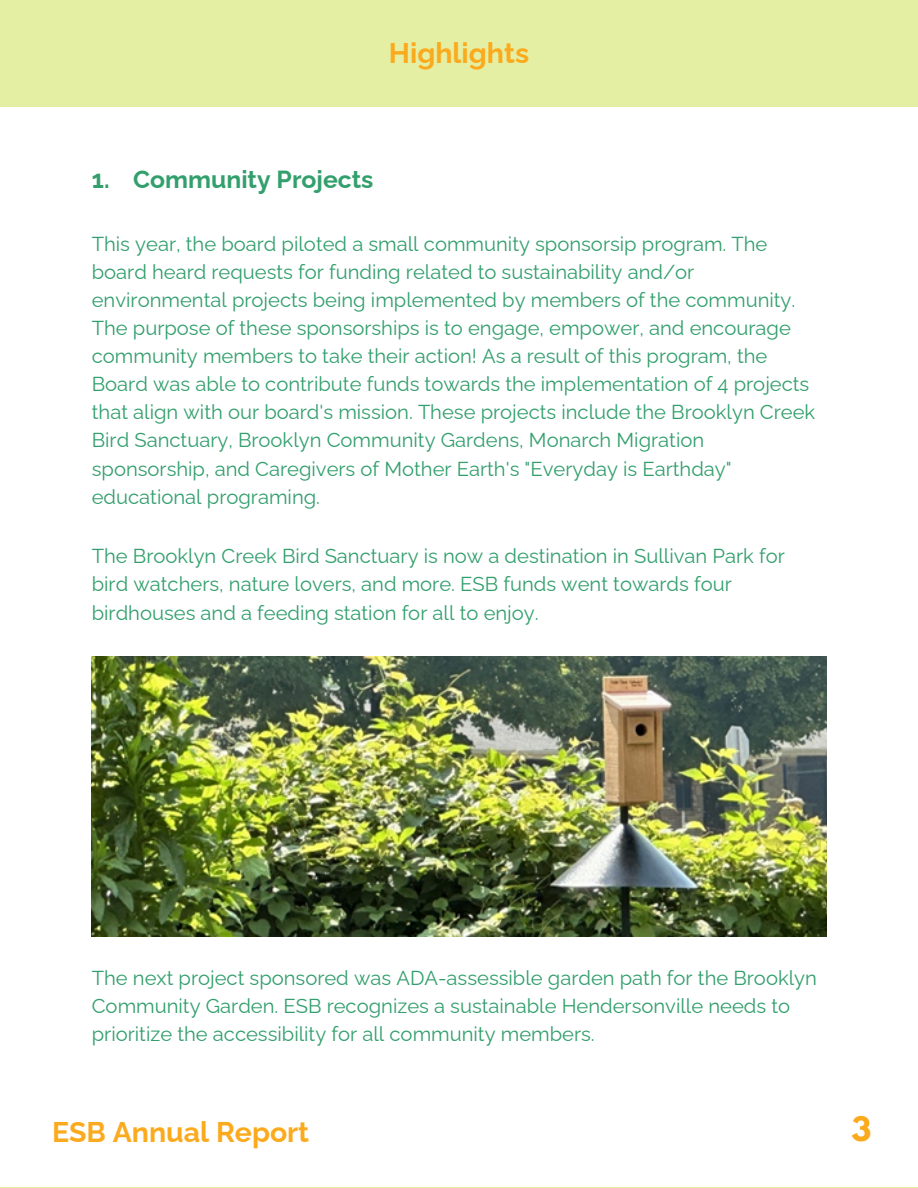
<style>
.page{position:relative;width:918px;height:1188px;background:#e5efa3}
.page>*{position:absolute;margin:0;border:0;box-sizing:border-box;transform-origin:0 0}
.t1{font:700 29.85px "League Spartan";color:#fbaa1d}
.t2{font:700 28.5px "Raleway";color:#fbaa1d}
.t3{font:700 24.75px "Raleway";color:#329f6c}
.t4{font:20.25px/28.2px "Raleway";color:#329f6c}
</style>
<div class="page">
<div style="left:0;top:107px;width:918px;height:1080px;background:#fff"></div>
<img style="left:92px;top:656px;width:734px;height:280px">
<p class="t2" style="left:389px;top:36px;width:142px">Highlights</p>
<p class="t3" style="left:92px;top:164px;width:283px">1. Community Projects</p>
<p class="t4" style="left:92px;top:229px;width:725px">This year, the board piloted a small community sponsorsip program. The board heard requests for funding related to sustainability and/or environmental projects being implemented by members of the community.<br>The purpose of these sponsorships is to engage, empower, and encourage community members to take their action! As a result of this program, the Board was able to contribute funds towards the implementation of 4 projects that align with our board's mission. These projects include the Brooklyn Creek Bird Sanctuary, Brooklyn Community Gardens, Monarch Migration sponsorship, and Caregivers of Mother Earth's "Everyday is Earthday" educational programing.</p>
<p class="t4" style="left:92px;top:542px;width:695px">The Brooklyn Creek Bird Sanctuary is now a destination in Sullivan Park for bird watchers, nature lovers, and more. ESB funds went towards four birdhouses and a feeding station for all to enjoy.</p>
<h1 class="t4" style="left:92px;top:964px;width:727px">The next project sponsored was ADA-assessible garden path for the Brooklyn<br>Community Garden. ESB recognizes a sustainable Hendersonville needs to prioritize the accessibility for all community members.</h1>
<h2 class="t2" style="left:52px;top:1115px;width:259px">ESB Annual Report</h2>
<h1 class="t1" style="left:851px;top:1114px;width:21px">3</h1>
</div>
